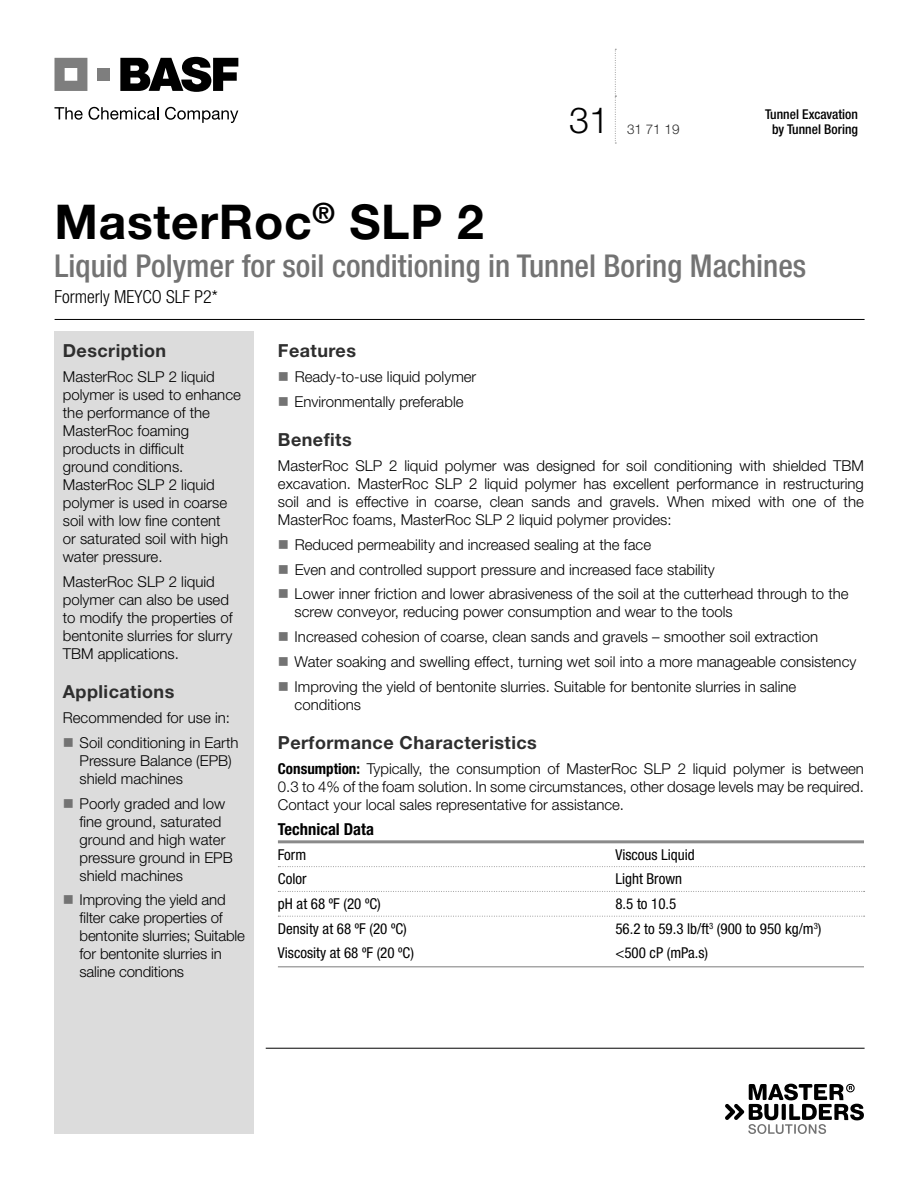
<style>
.page{position:relative;width:918px;height:1188px;background:#fff}
.page>*{position:absolute;margin:0;border:0;box-sizing:border-box;transform-origin:0 0}
.t1{font:700 48px "Helvetica Neue LT Std";letter-spacing:.015em;color:#000}
.t2{font:300 36px "Helvetica Neue LT Std";color:#000}
.t3{font:500 condensed 31.5px "Helvetica Neue LT Std";color:#737373}
.t4{font:700 18px "Helvetica Neue LT Std";letter-spacing:.025em;color:#2e2e2e}
.t5{font:300 condensed 18px "Helvetica Neue LT Std";color:#000}
.t6{font:700 condensed 16.5px "Helvetica Neue LT Std";color:#000}
.t7{font:300 15px/18px "Helvetica Neue LT Std";color:#000}
.t8{font:condensed 15px "Helvetica Neue LT Std";color:#000}
.t9{font:500 condensed 13.5px/15px "Helvetica Neue LT Std";color:#000;text-align:center}
.t10{font:300 13.5px "Helvetica Neue LT Std";color:#2e2e2e}
.s1{font-weight:700;font-stretch:condensed}
</style>
<div class="page">
<svg style="left:54px;top:107px;width:29px;height:13px"></svg>
<svg style="left:89px;top:107px;width:69px;height:13px"></svg>
<svg style="left:165px;top:107px;width:73px;height:16px"></svg>
<svg style="left:120px;top:57px;width:118px;height:35px"></svg>
<svg style="left:55px;top:58px;width:32px;height:33px"></svg>
<div style="left:98px;top:68px;width:12px;height:13px;background:#7e7e7e"></div>
<hr style="left:55px;top:319px;width:810px;height:1px;background:#000">
<div style="left:54px;top:331px;width:200px;height:803px;background:#dcdcdc"></div>
<svg style="left:725px;top:1084px;width:139px;height:50px"></svg>
<hr style="left:266px;top:1048px;width:599px;height:1px;background:#000">
<hr style="left:278px;top:840px;width:586px;height:3px;background:#8a8a8a">
<svg style="left:278px;top:866px;width:587px;height:1px"></svg>
<svg style="left:278px;top:891px;width:587px;height:1px"></svg>
<svg style="left:278px;top:916px;width:587px;height:1px"></svg>
<hr style="left:278px;top:966px;width:586px;height:1px;background:#8a8a8a">
<svg style="left:615px;top:49px;width:1px;height:95px"></svg>
<h2 class="t2" style="left:569px;top:98px;width:42px">31</h2>
<p class="t10" style="left:627px;top:121px;width:54px">31 71 19</p>
<p class="t9" style="left:765px;top:106px;width:94px">Tunnel Excavation by Tunnel Boring</p>
<h1 class="t1" style="left:55px;top:192px;width:431px">MasterRoc<sup>®</sup> SLP 2</h1>
<h3 class="t3" style="left:55px;top:247px;width:753px">Liquid Polymer for soil conditioning in Tunnel Boring Machines</h3>
<p class="t5" style="left:55px;top:286px;width:165px">Formerly MEYCO SLF P2*</p>
<p class="t4" style="left:63px;top:339px;width:105px">Description</p>
<p class="t7" style="left:63px;top:367px;width:180px">MasterRoc SLP 2 liquid polymer is used to enhance the performance of the<br>MasterRoc foaming products in difficult<br>ground conditions.<br>MasterRoc SLP 2 liquid polymer is used in coarse soil with low fine content<br>or saturated soil with high water pressure.</p>
<p class="t7" style="left:63px;top:572px;width:171px">MasterRoc SLP 2 liquid polymer can also be used to modify the properties of bentonite slurries for slurry<br>TBM applications.</p>
<p class="t4" style="left:63px;top:681px;width:113px">Applications</p>
<p class="t7" style="left:80px;top:705px;width:160px;line-height:24.8px;text-indent:-17px">Recommended for use in:<br>Soil conditioning in Earth</p>
<p class="t7" style="left:80px;top:751px;width:154px">Pressure Balance (EPB) shield machines</p>
<p class="t7" style="left:80px;top:794px;width:155px">Poorly graded and low fine ground, saturated ground and high water pressure ground in EPB shield machines</p>
<p class="t7" style="left:80px;top:891px;width:167px">Improving the yield and filter cake properties of bentonite slurries; Suitable for bentonite slurries in saline conditions</p>
<p class="t4" style="left:278px;top:339px;width:80px">Features</p>
<p class="t7" style="left:295px;top:364px;width:183px;line-height:24.8px">Ready-to-use liquid polymer<br>Environmentally preferable</p>
<p class="t4" style="left:278px;top:429px;width:75px">Benefits</p>
<p class="t7" style="left:278px;top:456px;width:588px;text-align:justify">MasterRoc SLP 2 liquid polymer was designed for soil conditioning with shielded TBM excavation. MasterRoc SLP 2 liquid polymer has excellent performance in restructuring soil and is effective in coarse, clean sands and gravels. When mixed with one of the MasterRoc foams, MasterRoc SLP 2 liquid polymer provides:</p>
<p class="t7" style="left:295px;top:532px;width:556px;line-height:24.8px">Reduced permeability and increased sealing at the face<br>Even and controlled support pressure and increased face stability<br>Lower inner friction and lower abrasiveness of the soil at the cutterhead through to the</p>
<p class="t7" style="left:295px;top:599px;width:563px;line-height:24.8px">screw conveyor, reducing power consumption and wear to the tools<br>Increased cohesion of coarse, clean sands and gravels – smoother soil extraction Water soaking and swelling effect, turning wet soil into a more manageable consistency Improving the yield of bentonite slurries. Suitable for bentonite slurries in saline</p>
<p class="t7" style="left:295px;top:695px;width:68px">conditions</p>
<p class="t4" style="left:278px;top:732px;width:260px">Performance Characteristics</p>
<p class="t7" style="left:278px;top:759px;width:588px;text-align:justify"><span class="s1">Consumption:</span> Typically, the consumption of MasterRoc SLP 2 liquid polymer is between 0.3 to 4% of the foam solution. In some circumstances, other dosage levels may be required.<br>Contact your local sales representative for assistance.</p>
<p class="t6" style="left:278px;top:819px;width:98px">Technical Data</p>
<p class="t8" style="left:278px;top:846px;width:30px">Form</p>
<p class="t8" style="left:615px;top:846px;width:81px">Viscous Liquid</p>
<p class="t8" style="left:278px;top:870px;width:30px">Color</p>
<p class="t8" style="left:615px;top:870px;width:68px">Light Brown</p>
<p class="t8" style="left:278px;top:895px;width:104px">pH at 68 ºF (20 ºC)</p>
<p class="t8" style="left:615px;top:895px;width:62px">8.5 to 10.5</p>
<p class="t8" style="left:278px;top:920px;width:130px">Density at 68 ºF (20 ºC)</p>
<p class="t8" style="left:615px;top:920px;width:208px">56.2 to 59.3 lb/ft<sup>3</sup> (900 to 950 kg/m<sup>3</sup>)</p>
<p class="t8" style="left:278px;top:944px;width:138px">Viscosity at 68 ºF (20 ºC)</p>
<p class="t8" style="left:615px;top:944px;width:94px">&lt;500 cP (mPa.s)</p>
</div>
